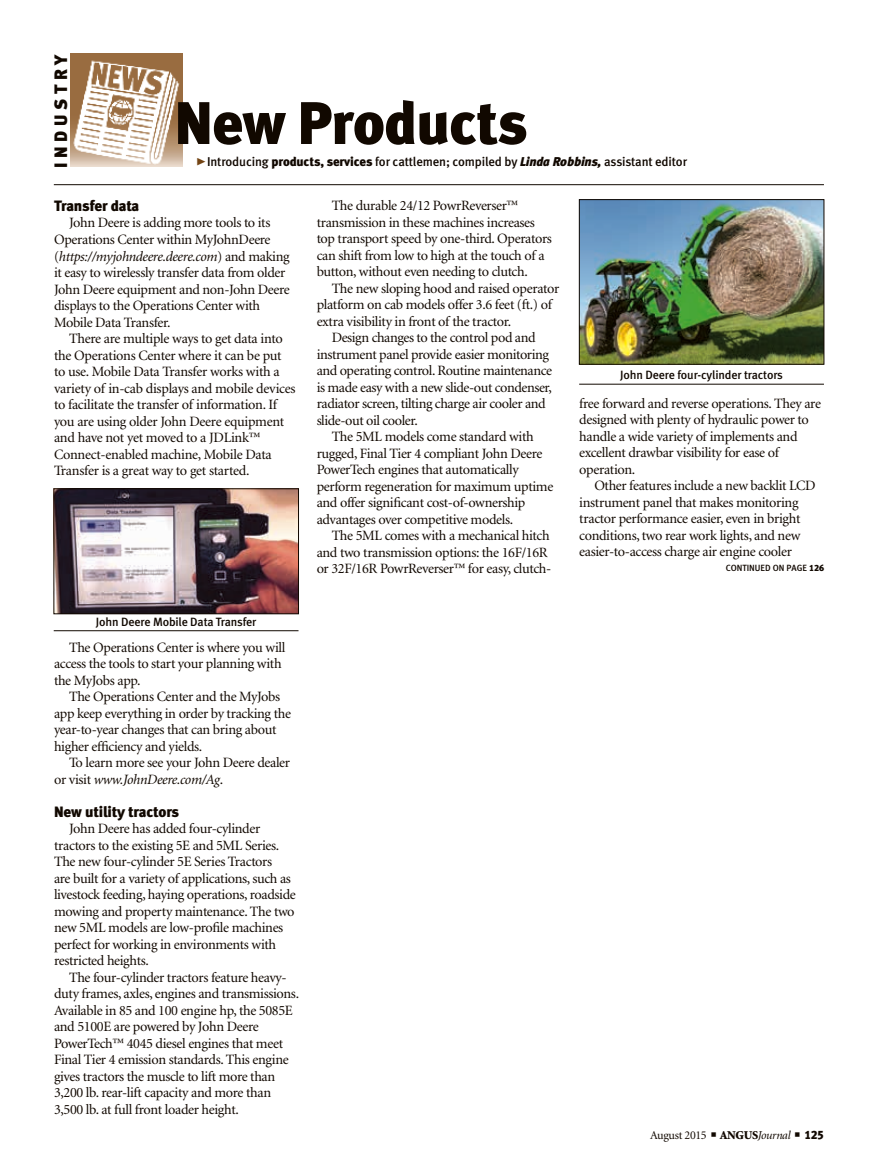
<style>
.page{position:relative;width:878px;height:1168px;background:#fff}
.page>*{position:absolute;margin:0;border:0;box-sizing:border-box;transform-origin:0 0}
.t1{font:60px "Meta Black LF";letter-spacing:-.015em;color:#110800}
.t2{font:18px "Meta Black LF";letter-spacing:.26em;color:#110800}
.subhead{font:15px "Meta Black LF";letter-spacing:-.01em;color:#110800}
.aj_notes{font:15px "Meta Black LF";letter-spacing:-.015em;color:#110800}
.body_text{font:14.25px/16.5px "Minion";letter-spacing:-.025em;color:#110800}
.t3{font:12.75px "Meta Medium LF";letter-spacing:-.01em;color:#110800}
.cutlines{font:12px "Meta Medium LF";letter-spacing:-.01em;color:#110800}
.t4{font:12px "Minion";letter-spacing:-.025em;color:#110800}
.t5{font:9px "Meta Medium LF";color:#110800}
.s1{font-family:"Meta Black Caps Expert";font-size:21px;color:#734414}
.s2{font-family:"Meta Black LF"}
.s3{font-family:"Meta Black LF";font-style:italic}
.s4{font-style:italic}
.s5{font-weight:900}
</style>
<div class="page">
<img style="left:71px;top:54px;width:111px;height:113px">
<hr style="left:54px;top:184px;width:770px;height:1px;background:#110800">
<img style="left:56px;top:490px;width:241px;height:122px">
<div style="left:54px;top:488px;width:245px;height:126px;border:1px solid #110800"></div>
<hr style="left:54px;top:630px;width:244px;height:1px;background:#110800">
<img style="left:581px;top:201px;width:241px;height:161px">
<div style="left:579px;top:199px;width:245px;height:165px;border:1px solid #110800"></div>
<hr style="left:579px;top:384px;width:245px;height:1px;background:#110800">
<p class="t2" style="left:50px;top:168px;width:116px;rotate:-90deg">INDUSTRY</p>
<p class="t1" style="left:174px;top:87px;width:355px">New Products</p>
<p class="t3" style="left:195px;top:155px;width:493px"><span class="s1">@</span>Introducing <span class="s2">products, services</span> for cattlemen; compiled by <span class="s3">Linda Robbins,</span> assistant editor</p>
<p class="aj_notes" style="left:54px;top:197px;width:87px">Transfer data</p>
<p class="body_text" style="left:54px;top:215px;width:237px;text-indent:15px">John Deere is adding more tools to its Operations Center within MyJohnDeere (<span class="s4">https://myjohndeere.deere.com</span>) and making it easy to wirelessly transfer data from older John Deere equipment and non-John Deere displays to the Operations Center with Mobile Data Transfer.</p>
<p class="body_text" style="left:54px;top:331px;width:243px;text-indent:15px">There are multiple ways to get data into the Operations Center where it can be put to use. Mobile Data Transfer works with a variety of in-cab displays and mobile devices to facilitate the transfer of information. If you are using older John Deere equipment and have not yet moved to a JDLink™ Connect-enabled machine, Mobile Data Transfer is a great way to get started.</p>
<p class="cutlines" style="left:96px;top:615px;width:162px">John Deere Mobile Data Transfer</p>
<p class="body_text" style="left:54px;top:639px;width:233px;text-indent:15px">The Operations Center is where you will access the tools to start your planning with the MyJobs app.</p>
<p class="body_text" style="left:54px;top:689px;width:238px;text-indent:15px">The Operations Center and the MyJobs app keep everything in order by tracking the year-to-year changes that can bring about higher efficiency and yields.</p>
<p class="body_text" style="left:54px;top:755px;width:237px;text-indent:15px">To learn more see your John Deere dealer or visit <span class="s4">www.JohnDeere.com/Ag</span>.</p>
<p class="subhead" style="left:54px;top:802px;width:127px">New utility tractors</p>
<p class="body_text" style="left:54px;top:821px;width:243px;text-indent:15px">John Deere has added four-cylinder tractors to the existing 5E and 5ML Series.<br>The new four-cylinder 5E Series Tractors<br>are built for a variety of applications, such as livestock feeding, haying operations, roadside mowing and property maintenance. The two new 5ML models are low-profile machines perfect for working in environments with restricted heights.</p>
<p class="body_text" style="left:54px;top:969px;width:246px;text-indent:15px">The four-cylinder tractors feature heavy&shy;duty frames, axles, engines and transmissions.<br>Available in 85 and 100 engine hp, the 5085E and 5100E are powered by John Deere PowerTech™ 4045 diesel engines that meet Final Tier 4 emission standards. This engine gives tractors the muscle to lift more than 3,200 lb. rear-lift capacity and more than 3,500 lb. at full front loader height.</p>
<p class="body_text" style="left:316px;top:198px;width:237px;text-indent:15px">The durable 24/12 PowrReverser™ transmission in these machines increases top transport speed by one-third. Operators can shift from low to high at the touch of a button, without even needing to clutch.</p>
<p class="body_text" style="left:316px;top:280px;width:244px;text-indent:15px">The new sloping hood and raised operator platform on cab models offer 3.6 feet (ft.) of extra visibility in front of the tractor.</p>
<p class="body_text" style="left:316px;top:330px;width:237px;text-indent:15px">Design changes to the control pod and instrument panel provide easier monitoring and operating control. Routine maintenance is made easy with a new slide-out condenser, radiator screen, tilting charge air cooler and slide-out oil cooler.</p>
<p class="body_text" style="left:316px;top:429px;width:238px;text-indent:15px">The 5ML models come standard with rugged, Final Tier 4 compliant John Deere PowerTech engines that automatically perform regeneration for maximum uptime and offer significant cost-of-ownership advantages over competitive models.</p>
<p class="body_text" style="left:316px;top:528px;width:236px;text-indent:15px">The 5ML comes with a mechanical hitch and two transmission options: the 16F/16R or 32F/16R PowrReverser™ for easy, clutch-</p>
<p class="cutlines" style="left:620px;top:368px;width:164px">John Deere four-cylinder tractors</p>
<p class="body_text" style="left:579px;top:395px;width:243px">free forward and reverse operations. They are designed with plenty of hydraulic power to handle a wide variety of implements and excellent drawbar visibility for ease of operation.</p>
<p class="body_text" style="left:579px;top:478px;width:238px;text-indent:15px">Other features include a new backlit LCD instrument panel that makes monitoring tractor performance easier, even in bright conditions, two rear work lights, and new easier-to-access charge air engine cooler</p>
<p class="t5" style="left:725px;top:563px;width:100px">CONTINUED ON PAGE <span class="s2">126</span></p>
<p class="t4" style="left:650px;top:1129px;width:175px">August 2015 ■ <span class="s5">ANGUS</span><span class="s4">Journal</span> ■ <span class="s2">125</span></p>
</div>
